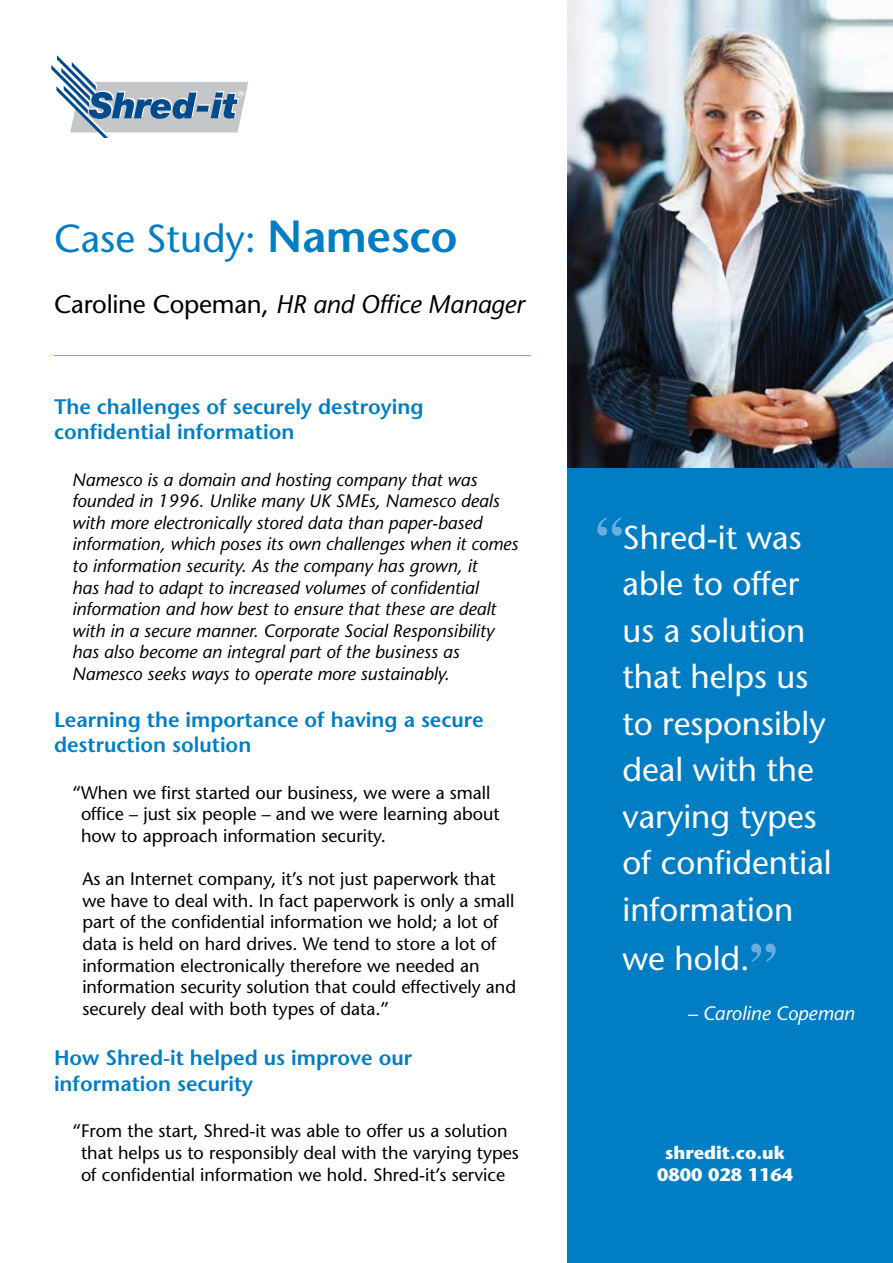
<style>
.page{position:relative;width:893px;height:1263px;background:#fff}
.page>*{position:absolute;margin:0;border:0;box-sizing:border-box;transform-origin:0 0}
.t1{font:500 39px "Stone Sans Std";color:#007dc3}
.t2{font:500 33px/46.5px "Stone Sans Std";color:#fff}
.t3{font:italic 500 25.5px "Stone Sans Std";letter-spacing:-.01em;color:#000}
.t4{font:600 21px/25.2px "Stone Sans Std";color:#007dc3}
.t5{font:italic 500 19.5px "Stone Sans Std";color:#fff}
.t6{font:500 18px/21.6px "Stone Sans Std";color:#000}
.t7{font:italic 500 18px/21.6px "Stone Sans Std";color:#000}
.t8{font:700 18px/21.6px "Stone Sans Std";color:#fff;text-align:center}
.s1{font-weight:600;font-size:45px}
.s2{font-style:normal}
.s3{font-family:"Times";font-weight:700;font-size:54px;color:#6caddf}
</style>
<div class="page">
<div style="left:567px;top:0;width:326px;height:1263px;background:#007dc3"></div>
<svg style="left:51px;top:55px;width:197px;height:83px"></svg>
<hr style="left:54px;top:355px;width:477px;height:1px;background:#6caddf">
<img style="left:567px;top:0;width:326px;height:467px">
<h1 class="t1" style="left:54px;top:215px;width:405px">Case Study: <span class="s1">Namesco</span></h1>
<h3 class="t3" style="left:54px;top:289px;width:472px"><span class="s2">Caroline Copeman,</span> HR and Office Manager</h3>
<p class="t4" style="left:54px;top:394px;width:371px">The challenges of securely destroying confidential information</p>
<p class="t7" style="left:72px;top:469px;width:448px">Namesco is a domain and hosting company that was founded in 1996. Unlike many UK SMEs, Namesco deals with more electronically stored data than paper-based information, which poses its own challenges when it comes to information security. As the company has grown, it<br>has had to adapt to increased volumes of confidential information and how best to ensure that these are dealt with in a secure manner. Corporate Social Responsibility has also become an integral part of the business as Namesco seeks ways to operate more sustainably.</p>
<p class="t4" style="left:54px;top:707px;width:431px">Learning the importance of having a secure destruction solution</p>
<p class="t6" style="left:81px;top:782px;width:420px;text-indent:-9px">“When we first started our business, we were a small office – just six people – and we were learning about how to approach information security.</p>
<p class="t6" style="left:82px;top:868px;width:435px">As an Internet company, it’s not just paperwork that we have to deal with. In fact paperwork is only a small part of the confidential information we hold; a lot of data is held on hard drives. We tend to store a lot of information electronically therefore we needed an information security solution that could effectively and securely deal with both types of data.”</p>
<p class="t4" style="left:54px;top:1045px;width:360px">How Shred-it helped us improve our information security</p>
<p class="t6" style="left:81px;top:1120px;width:439px;text-indent:-9px">“From the start, Shred-it was able to offer us a solution that helps us to responsibly deal with the varying types of confidential information we hold. Shred-it’s service</p>
<h2 class="t2" style="left:622px;top:514px;width:211px;text-indent:-27px"><span class="s3">“</span>Shred-it was able to offer us a solution that helps us to responsibly deal with the varying types of confidential information</h2>
<h2 class="t2" style="left:622px;top:936px;width:156px">we hold.<span class="s3">”</span></h2>
<p class="t5" style="left:687px;top:1001px;width:169px">– Caroline Copeman</p>
<p class="t8" style="left:657px;top:1142px;width:138px">shredit.co.uk<br>0800 028 1164</p>
</div>
